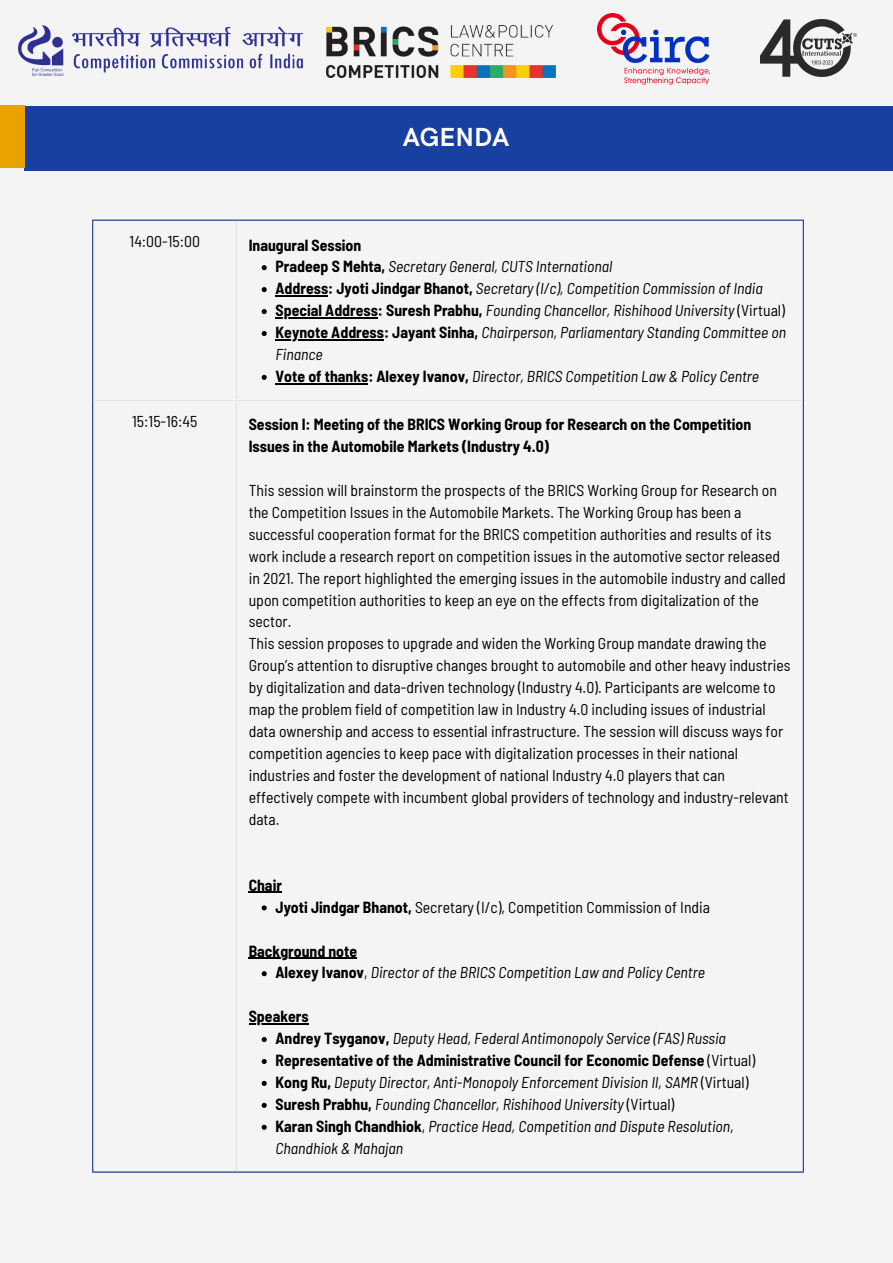
<style>
.page{position:relative;width:893px;height:1263px;background:#f4f4f4}
.page>*{position:absolute;margin:0;border:0;box-sizing:border-box;transform-origin:0 0}
.t1{font:700 26.25px "HK Grotesk";color:#fff}
.t2{font:semi-condensed 15.75px/21.9px "Barlow";color:#000}
.t3{font:italic semi-condensed 15.75px/21.9px "Barlow";color:#000}
.t4{font:700 semi-condensed 15.75px/21.9px "Barlow";color:#000}
.s1{font-weight:700;font-style:normal}
.s2{font-style:normal}
.s3{font-weight:700}
.s4{font-weight:400}
</style>
<div class="page">
<svg style="left:262px;top:265px;width:5px;height:5px"></svg>
<svg style="left:262px;top:287px;width:5px;height:5px"></svg>
<hr style="left:275px;top:295px;width:53px;height:2px;background:#000">
<svg style="left:262px;top:309px;width:5px;height:5px"></svg>
<hr style="left:275px;top:317px;width:103px;height:2px;background:#000">
<svg style="left:262px;top:331px;width:5px;height:5px"></svg>
<hr style="left:275px;top:339px;width:109px;height:1px;background:#000">
<svg style="left:262px;top:375px;width:5px;height:5px"></svg>
<hr style="left:275px;top:383px;width:93px;height:1px;background:#000">
<svg style="left:262px;top:905px;width:5px;height:5px"></svg>
<svg style="left:262px;top:971px;width:5px;height:5px"></svg>
<svg style="left:262px;top:1037px;width:5px;height:5px"></svg>
<svg style="left:262px;top:1059px;width:5px;height:5px"></svg>
<svg style="left:262px;top:1081px;width:5px;height:5px"></svg>
<svg style="left:262px;top:1103px;width:5px;height:5px"></svg>
<svg style="left:262px;top:1125px;width:5px;height:5px"></svg>
<hr style="left:249px;top:892px;width:33px;height:1px;background:#000">
<hr style="left:249px;top:958px;width:108px;height:1px;background:#000">
<hr style="left:249px;top:1023px;width:59px;height:1px;background:#000">
<hr style="left:92px;top:221px;width:1px;height:950px;background:#183fa2">
<hr style="left:802px;top:221px;width:2px;height:950px;background:#183fa2">
<hr style="left:92px;top:220px;width:712px;height:1px;background:#183fa2">
<hr style="left:92px;top:1171px;width:712px;height:1px;background:#183fa2">
<img style="left:598px;top:14px;width:111px;height:70px">
<img style="left:760px;top:20px;width:96px;height:56px">
<img style="left:19px;top:25px;width:283px;height:51px">
<img style="left:327px;top:25px;width:229px;height:53px">
<div style="left:24px;top:106px;width:869px;height:64px;background:#183fa2"></div>
<div style="left:0;top:106px;width:24px;height:62px;background:#e9a300"></div>
<p class="t2" style="left:130px;top:230px;width:72px">14:00-15:00</p>
<p class="t2" style="left:132px;top:410px;width:67px">15:15-16:45</p>
<p class="t4" style="left:249px;top:233px;width:114px">Inaugural Session</p>
<p class="t1" style="left:403px;top:122px;width:108px">AGENDA</p>
<p class="t3" style="left:275px;top:255px;width:338px"><span class="s1">Pradeep S Mehta,</span> Secretary General, CUTS International</p>
<p class="t3" style="left:275px;top:277px;width:489px"><span class="s1">Address: Jyoti Jindgar Bhanot,</span> Secretary (I/c), Competition Commission of India</p>
<p class="t3" style="left:275px;top:299px;width:511px"><span class="s1">Special Address: Suresh Prabhu,</span> Founding Chancellor, Rishihood University <span class="s2">(Virtual)</span></p>
<p class="t3" style="left:275px;top:321px;width:512px"><span class="s1">Keynote Address: Jayant Sinha,</span> Chairperson, Parliamentary Standing Committee on<br>Finance</p>
<p class="t3" style="left:275px;top:365px;width:485px"><span class="s1">Vote of thanks: Alexey Ivanov,</span> Director, BRICS Competition Law &amp; Policy Centre</p>
<p class="t4" style="left:249px;top:413px;width:504px">Session I: Meeting of the BRICS Working Group for Research on the Competition<br>Issues in the Automobile Markets (Industry 4.0)</p>
<p class="t2" style="left:249px;top:478px;width:539px">This session will brainstorm the prospects of the BRICS Working Group for Research on the Competition Issues in the Automobile Markets. The Working Group has been a successful cooperation format for the BRICS competition authorities and results of its work include a research report on competition issues in the automotive sector released in 2021. The report highlighted the emerging issues in the automobile industry and called upon competition authorities to keep an eye on the effects from digitalization of the sector.</p>
<p class="t2" style="left:249px;top:632px;width:543px">This session proposes to upgrade and widen the Working Group mandate drawing the Group’s attention to disruptive changes brought to automobile and other heavy industries by digitalization and data-driven technology (Industry 4.0). Participants are welcome to map the problem field of competition law in Industry 4.0 including issues of industrial data ownership and access to essential infrastructure. The session will discuss ways for competition agencies to keep pace with digitalization processes in their national industries and foster the development of national Industry 4.0 players that can effectively compete with incumbent global providers of technology and industry-relevant data.</p>
<p class="t4" style="left:249px;top:873px;width:35px">Chair</p>
<p class="t2" style="left:275px;top:895px;width:436px"><span class="s3">Jyoti Jindgar Bhanot,</span> Secretary (I/c), Competition Commission of India</p>
<p class="t4" style="left:249px;top:939px;width:110px">Background note</p>
<p class="t3" style="left:275px;top:961px;width:431px"><span class="s1">Alexey Ivanov</span><span class="s2">,</span> Director of the BRICS Competition Law and Policy Centre</p>
<p class="t4" style="left:249px;top:1005px;width:61px">Speakers</p>
<p class="t3" style="left:275px;top:1027px;width:452px"><span class="s1">Andrey Tsyganov,</span> Deputy Head, Federal Antimonopoly Service (FAS) Russia</p>
<p class="t4" style="left:275px;top:1049px;width:481px">Representative of the Administrative Council for Economic Defense <span class="s4">(Virtual)</span></p>
<p class="t3" style="left:275px;top:1071px;width:474px"><span class="s1">Kong Ru,</span> Deputy Director, Anti-Monopoly Enforcement Division II, SAMR <span class="s2">(Virtual)</span></p>
<p class="t3" style="left:275px;top:1093px;width:400px"><span class="s1">Suresh Prabhu,</span> Founding Chancellor, Rishihood University <span class="s2">(Virtual)</span></p>
<p class="t3" style="left:275px;top:1115px;width:460px"><span class="s1">Karan Singh Chandhiok</span><span class="s2">,</span> Practice Head, Competition and Dispute Resolution,<br>Chandhiok &amp; Mahajan</p>
</div>
